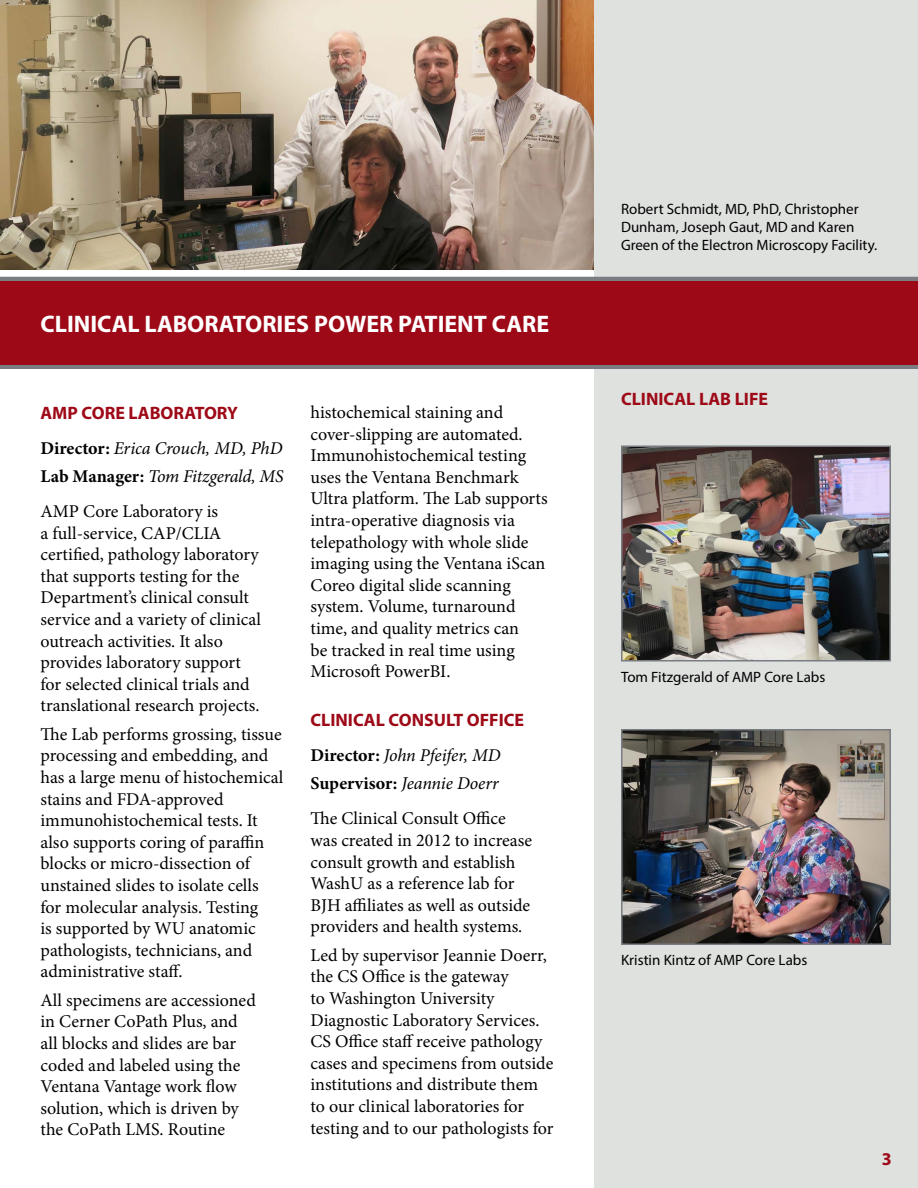
<style>
.page{position:relative;width:918px;height:1188px;background:#fff}
.page>*{position:absolute;margin:0;border:0;box-sizing:border-box;transform-origin:0 0}
.t1{font:700 24px "Myriad Pro";color:#fff}
.t2{font:18px/21.6px "Minion Pro";color:#000}
.t3{font:italic 18px/28.3px "Minion Pro";letter-spacing:-.01em;color:#000}
.t4{font:700 18px "Myriad Pro";color:#9e0917}
.t5{font:15px/18px "Myriad Pro";color:#000}
.s1{font-weight:700;font-style:normal}
</style>
<div class="page">
<div style="left:594px;top:0;width:324px;height:1188px;background:#dfe1df"></div>
<hr style="left:0;top:277px;width:918px;height:4px;background:#797d82">
<div style="left:0;top:364px;width:918px;height:5px;background:#797d82"></div>
<div style="left:0;top:281px;width:918px;height:83px;background:#9e0917"></div>
<img style="left:0;top:0;width:594px;height:270px">
<img style="left:624px;top:449px;width:264px;height:210px">
<div style="left:621px;top:446px;width:270px;height:216px;border:2px solid #797d82"></div>
<img style="left:624px;top:732px;width:264px;height:210px">
<div style="left:621px;top:729px;width:270px;height:216px;border:2px solid #797d82"></div>
<h1 class="t1" style="left:40px;top:308px;width:510px">CLINICAL LABORATORIES POWER PATIENT CARE</h1>
<p class="t4" style="left:40px;top:401px;width:199px">AMP CORE LABORATORY</p>
<p class="t3" style="left:40px;top:434px;width:244px"><span class="s1">Director:</span> Erica Crouch, MD, PhD<br><span class="s1">Lab Manager:</span> Tom Fitzgerald, MS</p>
<p class="t2" style="left:40px;top:501px;width:222px">AMP Core Laboratory is<br>a full-service, CAP/CLIA certified, pathology laboratory that supports testing for the<br>Department’s clinical consult service and a variety of clinical outreach activities. It also provides laboratory support for selected clinical trials and translational research projects.</p>
<p class="t2" style="left:40px;top:723px;width:244px">The Lab performs grossing, tissue processing and embedding, and has a large menu of histochemical stains and FDA-approved immunohistochemical tests. It also supports coring of paraffin blocks or micro-dissection of unstained slides to isolate cells for molecular analysis. Testing<br>is supported by WU anatomic pathologists, technicians, and administrative staff.</p>
<p class="t2" style="left:40px;top:989px;width:217px">All specimens are accessioned in Cerner CoPath Plus, and all blocks and slides are bar coded and labeled using the<br>Ventana Vantage work flow solution, which is driven by the CoPath LMS. Routine</p>
<p class="t2" style="left:310px;top:402px;width:239px">histochemical staining and cover-slipping are automated.<br>Immunohistochemical testing uses the Ventana Benchmark<br>Ultra platform. The Lab supports intra-operative diagnosis via telepathology with whole slide imaging using the Ventana iScan<br>Coreo digital slide scanning system. Volume, turnaround time, and quality metrics can<br>be tracked in real time using<br>Microsoft PowerBI.</p>
<p class="t4" style="left:310px;top:708px;width:215px">CLINICAL CONSULT OFFICE</p>
<p class="t3" style="left:310px;top:741px;width:192px"><span class="s1">Director:</span> John Pfeifer, MD<br><span class="s1">Supervisor:</span> Jeannie Doerr</p>
<p class="t2" style="left:310px;top:808px;width:223px">The Clinical Consult Office was created in 2012 to increase consult growth and establish<br>WashU as a reference lab for<br>BJH affiliates as well as outside providers and health systems.</p>
<p class="t2" style="left:310px;top:944px;width:245px">Led by supervisor Jeannie Doerr, the CS Office is the gateway<br>to Washington University<br>Diagnostic Laboratory Services.<br>CS Office staff receive pathology cases and specimens from outside institutions and distribute them to our clinical laboratories for testing and to our pathologists for</p>
<p class="t5" style="left:621px;top:199px;width:258px">Robert Schmidt, MD, PhD, Christopher<br>Dunham, Joseph Gaut, MD and Karen<br>Green of the Electron Microscopy Facility.</p>
<p class="t4" style="left:621px;top:387px;width:149px">CLINICAL LAB LIFE</p>
<p class="t5" style="left:621px;top:667px;width:206px">Tom Fitzgerald of AMP Core Labs</p>
<p class="t5" style="left:621px;top:951px;width:188px">Kristin Kintz of AMP Core Labs</p>
<p class="t4" style="left:882px;top:1148px;width:11px">3</p>
</div>
